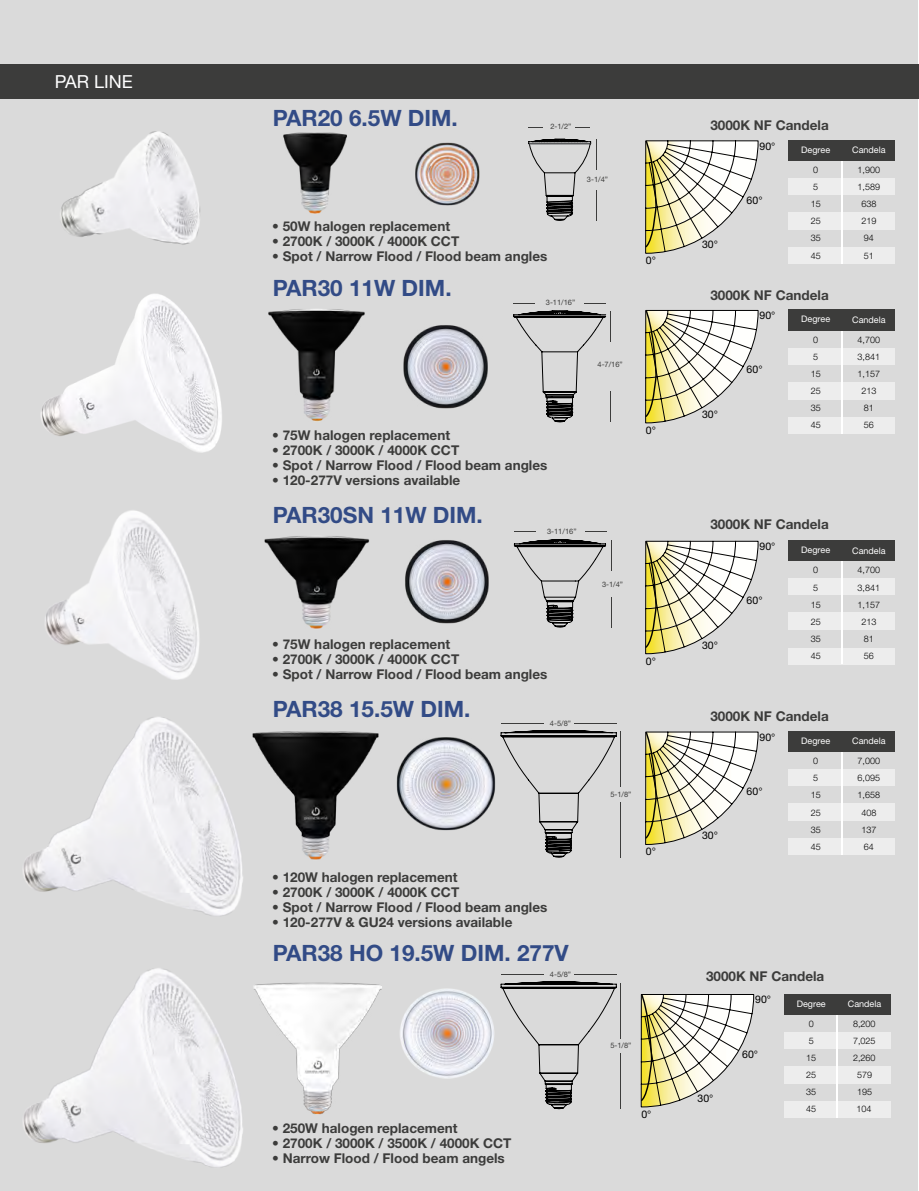
<style>
.page{position:relative;width:919px;height:1191px;background:#fff}
.page>*{position:absolute;margin:0;border:0;box-sizing:border-box;transform-origin:0 0}
.t1{font:700 22.5px "Helvetica Neue LT Pro";color:#324b86}
.t2{font:18px "Helvetica Neue LT Pro";color:#fff}
.t3{font:700 13.5px "Helvetica Neue LT Pro";color:#3c3c3b}
.t4{font:10.5px "Helvetica Neue LT Pro";color:#000}
.t5{font:300 9px/17.1px "Helvetica Neue LT Pro";color:#000;text-align:center}
.t6{font:9px "Helvetica Neue LT Pro";color:#fff}
.t7{font:7.5px "Helvetica Neue LT Pro";color:#3c3c3b}
</style>
<div class="page">
<div style="left:0;top:0;width:917px;height:1190px;background:#dadada"></div>
<div style="left:788px;top:140px;width:106px;height:21px;background:#3c3c3b"></div>
<div style="left:788px;top:178px;width:106px;height:17px;background:#ededed"></div>
<div style="left:788px;top:246px;width:106px;height:17px;background:#ededed"></div>
<div style="left:788px;top:212px;width:106px;height:17px;background:#ededed"></div>
<hr style="left:841px;top:161px;width:1px;height:102px;background:#fff">
<svg style="left:645px;top:140px;width:113px;height:114px"></svg>
<div style="left:788px;top:310px;width:106px;height:21px;background:#3c3c3b"></div>
<div style="left:788px;top:348px;width:106px;height:17px;background:#ededed"></div>
<div style="left:788px;top:416px;width:106px;height:17px;background:#ededed"></div>
<div style="left:788px;top:382px;width:106px;height:17px;background:#ededed"></div>
<hr style="left:841px;top:331px;width:1px;height:102px;background:#fff">
<svg style="left:645px;top:309px;width:113px;height:115px"></svg>
<div style="left:788px;top:540px;width:106px;height:22px;background:#3c3c3b"></div>
<div style="left:788px;top:579px;width:106px;height:17px;background:#ededed"></div>
<div style="left:788px;top:647px;width:106px;height:17px;background:#ededed"></div>
<div style="left:788px;top:613px;width:106px;height:17px;background:#ededed"></div>
<hr style="left:841px;top:562px;width:1px;height:102px;background:#fff">
<svg style="left:645px;top:540px;width:113px;height:115px"></svg>
<div style="left:788px;top:731px;width:106px;height:21px;background:#3c3c3b"></div>
<div style="left:788px;top:769px;width:106px;height:17px;background:#ededed"></div>
<div style="left:788px;top:837px;width:106px;height:17px;background:#ededed"></div>
<div style="left:788px;top:803px;width:106px;height:17px;background:#ededed"></div>
<hr style="left:841px;top:752px;width:1px;height:102px;background:#fff">
<svg style="left:645px;top:731px;width:113px;height:114px"></svg>
<div style="left:784px;top:994px;width:106px;height:21px;background:#3c3c3b"></div>
<div style="left:784px;top:1032px;width:106px;height:17px;background:#ededed"></div>
<div style="left:784px;top:1100px;width:106px;height:17px;background:#ededed"></div>
<div style="left:784px;top:1066px;width:106px;height:17px;background:#ededed"></div>
<hr style="left:836px;top:1015px;width:2px;height:102px;background:#fff">
<svg style="left:640px;top:994px;width:114px;height:114px"></svg>
<div style="left:0;top:64px;width:918px;height:34px;background:#3c3c3b"></div>
<img style="left:23px;top:717px;width:220px;height:199px">
<img style="left:0;top:968px;width:259px;height:223px">
<img style="left:252px;top:731px;width:125px;height:129px">
<img style="left:246px;top:970px;width:131px;height:155px">
<img style="left:377px;top:733px;width:119px;height:98px">
<img style="left:377px;top:984px;width:117px;height:95px">
<img style="left:45px;top:510px;width:155px;height:170px">
<img style="left:40px;top:293px;width:182px;height:160px">
<img style="left:268px;top:309px;width:97px;height:113px">
<img style="left:264px;top:536px;width:106px;height:93px">
<img style="left:403px;top:325px;width:85px;height:84px">
<img style="left:405px;top:540px;width:84px;height:84px">
<img style="left:41px;top:98px;width:191px;height:147px">
<img style="left:283px;top:132px;width:64px;height:82px">
<img style="left:415px;top:142px;width:65px;height:64px">
<svg style="left:500px;top:730px;width:116px;height:127px"></svg>
<svg style="left:500px;top:981px;width:116px;height:128px"></svg>
<svg style="left:513px;top:311px;width:93px;height:111px"></svg>
<svg style="left:513px;top:539px;width:93px;height:89px"></svg>
<svg style="left:528px;top:139px;width:63px;height:82px"></svg>
<hr style="left:596px;top:139px;width:1px;height:31px;background:#3c3c3b">
<hr style="left:596px;top:190px;width:1px;height:31px;background:#3c3c3b">
<hr style="left:610px;top:311px;width:1px;height:31px;background:#3c3c3b">
<svg style="left:513px;top:303px;width:22px;height:1px"></svg>
<svg style="left:584px;top:303px;width:22px;height:1px"></svg>
<hr style="left:610px;top:391px;width:1px;height:31px;background:#3c3c3b">
<hr style="left:611px;top:539px;width:1px;height:31px;background:#3c3c3b">
<svg style="left:514px;top:531px;width:21px;height:1px"></svg>
<svg style="left:585px;top:531px;width:21px;height:1px"></svg>
<hr style="left:611px;top:596px;width:1px;height:31px;background:#3c3c3b">
<hr style="left:619px;top:731px;width:1px;height:55px;background:#3c3c3b">
<hr style="left:619px;top:983px;width:1px;height:55px;background:#3c3c3b">
<hr style="left:619px;top:802px;width:1px;height:55px;background:#3c3c3b">
<hr style="left:619px;top:1053px;width:1px;height:55px;background:#3c3c3b">
<hr style="left:501px;top:723px;width:42px;height:1px;background:#3c3c3b">
<hr style="left:501px;top:974px;width:42px;height:1px;background:#3c3c3b">
<hr style="left:574px;top:723px;width:42px;height:1px;background:#3c3c3b">
<hr style="left:574px;top:974px;width:42px;height:1px;background:#3c3c3b">
<svg style="left:528px;top:127px;width:14px;height:1px"></svg>
<svg style="left:575px;top:127px;width:15px;height:1px"></svg>
<h2 class="t2" style="left:55px;top:71px;width:79px">PAR LINE</h2>
<h1 class="t1" style="left:273px;top:103px;width:187px">PAR20 6.5W DIM.</h1>
<p class="t7" style="left:550px;top:122px;width:23px">2-1/2”</p>
<p class="t7" style="left:587px;top:174px;width:23px">3-1/4”</p>
<p class="t3" style="left:272px;top:218px;width:179px">• 50W halogen replacement</p>
<p class="t3" style="left:272px;top:233px;width:188px">• 2700K / 3000K / 4000K CCT</p>
<p class="t3" style="left:272px;top:248px;width:276px">• Spot / Narrow Flood / Flood beam angles</p>
<h1 class="t1" style="left:273px;top:273px;width:180px">PAR30 11W DIM.</h1>
<p class="t7" style="left:546px;top:298px;width:31px">3-11/16”</p>
<p class="t7" style="left:597px;top:360px;width:27px">4-7/16”</p>
<p class="t3" style="left:272px;top:427px;width:179px">• 75W halogen replacement</p>
<p class="t3" style="left:272px;top:442px;width:188px">• 2700K / 3000K / 4000K CCT</p>
<p class="t3" style="left:272px;top:457px;width:276px">• Spot / Narrow Flood / Flood beam angles</p>
<p class="t3" style="left:272px;top:472px;width:190px">• 120-277V versions available</p>
<h1 class="t1" style="left:273px;top:500px;width:212px">PAR30SN 11W DIM.</h1>
<p class="t7" style="left:547px;top:526px;width:31px">3-11/16”</p>
<p class="t3" style="left:272px;top:636px;width:179px">• 75W halogen replacement</p>
<p class="t3" style="left:272px;top:651px;width:188px">• 2700K / 3000K / 4000K CCT</p>
<p class="t3" style="left:272px;top:666px;width:276px">• Spot / Narrow Flood / Flood beam angles</p>
<h1 class="t1" style="left:273px;top:695px;width:199px">PAR38 15.5W DIM.</h1>
<p class="t7" style="left:550px;top:718px;width:23px">4-5/8”</p>
<p class="t7" style="left:602px;top:579px;width:23px">3-1/4”</p>
<p class="t4" style="left:645px;top:254px;width:12px">0°</p>
<p class="t4" style="left:645px;top:423px;width:12px">0°</p>
<p class="t4" style="left:645px;top:654px;width:12px">0°</p>
<p class="t3" style="left:272px;top:868px;width:187px">• 120W halogen replacement</p>
<p class="t3" style="left:272px;top:883px;width:188px">• 2700K / 3000K / 4000K CCT</p>
<p class="t3" style="left:272px;top:898px;width:276px">• Spot / Narrow Flood / Flood beam angles</p>
<p class="t3" style="left:272px;top:913px;width:242px">• 120-277V &amp; GU24 versions available</p>
<h1 class="t1" style="left:273px;top:939px;width:297px">PAR38 HO 19.5W DIM. 277V</h1>
<p class="t7" style="left:550px;top:969px;width:23px">4-5/8”</p>
<p class="t3" style="left:272px;top:1120px;width:187px">• 250W halogen replacement</p>
<p class="t3" style="left:272px;top:1135px;width:241px">• 2700K / 3000K / 3500K / 4000K CCT</p>
<p class="t3" style="left:272px;top:1150px;width:234px">• Narrow Flood / Flood beam angels</p>
<p class="t7" style="left:610px;top:789px;width:23px">5-1/8”</p>
<p class="t4" style="left:645px;top:845px;width:12px">0°</p>
<p class="t7" style="left:610px;top:1041px;width:23px">5-1/8”</p>
<p class="t4" style="left:641px;top:1107px;width:12px">0°</p>
<p class="t3" style="left:710px;top:117px;width:120px">3000K NF Candela</p>
<p class="t4" style="left:702px;top:238px;width:17px">30°</p>
<p class="t4" style="left:759px;top:139px;width:17px">90°</p>
<p class="t4" style="left:746px;top:194px;width:17px">60°</p>
<p class="t6" style="left:801px;top:144px;width:30px">Degree</p>
<p class="t6" style="left:852px;top:144px;width:35px">Candela</p>
<p class="t5" style="left:857px;top:161px;width:24px">1,900<br>1,589<br>638<br>219<br>94<br>51</p>
<p class="t5" style="left:810px;top:161px;width:12px;text-align:left">0<br>5<br>15<br>25<br>35<br>45</p>
<p class="t3" style="left:710px;top:286px;width:120px">3000K NF Candela</p>
<p class="t4" style="left:702px;top:408px;width:17px">30°</p>
<p class="t4" style="left:759px;top:309px;width:17px">90°</p>
<p class="t4" style="left:746px;top:363px;width:17px">60°</p>
<p class="t6" style="left:801px;top:314px;width:30px">Degree</p>
<p class="t6" style="left:852px;top:314px;width:35px">Candela</p>
<p class="t5" style="left:857px;top:331px;width:24px">4,700<br>3,841<br>1,157<br>213<br>81<br>56</p>
<p class="t5" style="left:810px;top:331px;width:12px;text-align:left">0<br>5<br>15<br>25<br>35<br>45</p>
<p class="t3" style="left:710px;top:516px;width:120px">3000K NF Candela</p>
<p class="t4" style="left:702px;top:638px;width:17px">30°</p>
<p class="t4" style="left:759px;top:540px;width:17px">90°</p>
<p class="t4" style="left:746px;top:594px;width:17px">60°</p>
<p class="t6" style="left:801px;top:544px;width:30px">Degree</p>
<p class="t6" style="left:852px;top:545px;width:35px">Candela</p>
<p class="t5" style="left:857px;top:561px;width:24px">4,700<br>3,841<br>1,157<br>213<br>81<br>56</p>
<p class="t5" style="left:810px;top:561px;width:12px;text-align:left">0<br>5<br>15<br>25<br>35<br>45</p>
<p class="t3" style="left:710px;top:708px;width:120px">3000K NF Candela</p>
<p class="t4" style="left:702px;top:829px;width:17px">30°</p>
<p class="t4" style="left:759px;top:730px;width:17px">90°</p>
<p class="t4" style="left:746px;top:785px;width:17px">60°</p>
<p class="t6" style="left:801px;top:735px;width:30px">Degree</p>
<p class="t6" style="left:852px;top:735px;width:35px">Candela</p>
<p class="t5" style="left:857px;top:752px;width:24px">7,000<br>6,095<br>1,658<br>408<br>137<br>64</p>
<p class="t5" style="left:810px;top:752px;width:12px;text-align:left">0<br>5<br>15<br>25<br>35<br>45</p>
<p class="t3" style="left:706px;top:967px;width:120px">3000K NF Candela</p>
<p class="t6" style="left:796px;top:997px;width:30px">Degree</p>
<p class="t6" style="left:847px;top:998px;width:35px">Candela</p>
<p class="t5" style="left:853px;top:1014px;width:24px">8,200<br>7,025<br>2,260<br>579<br>195<br>104</p>
<p class="t4" style="left:755px;top:993px;width:17px">90°</p>
<p class="t5" style="left:806px;top:1014px;width:12px;text-align:left">0<br>5<br>15<br>25<br>35<br>45</p>
<p class="t4" style="left:742px;top:1047px;width:17px">60°</p>
<p class="t4" style="left:697px;top:1091px;width:17px">30°</p>
</div>
